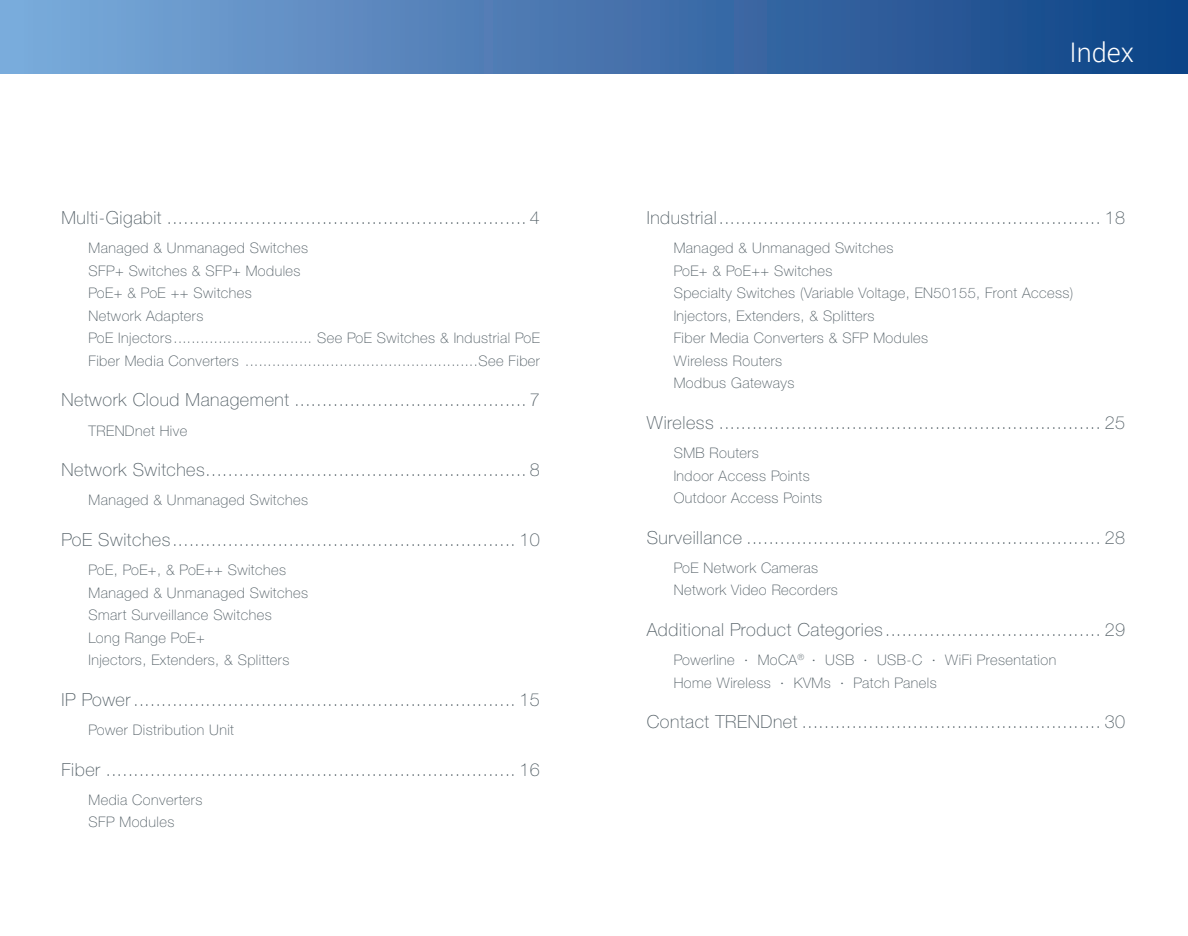
<style>
.page{position:relative;width:1188px;height:936px;background:#fff}
.page>*{position:absolute;margin:0;border:0;box-sizing:border-box;transform-origin:0 0}
.t1{font:300 27px "Roboto";color:#fff}
.t2{font:100 18px "Helvetica Neue LTW1 G";letter-spacing:.03em;color:#525e65}
.t3{font:100 14.55px/22.5px "Helvetica Neue LTW1 G";letter-spacing:.03em;color:#525e65}
</style>
<div class="page">
<div style="left:0;top:0;width:1188px;height:74px;background:linear-gradient(to right,#7eaada,#0f4184)"></div>
<p class="t2" style="left:62px;top:207px;width:480px">Multi-Gigabit ................................................................. 4</p>
<p class="t3" style="left:88px;top:236px;width:453px">Managed &amp; Unmanaged Switches<br>SFP+ Switches &amp; SFP+ Modules<br>PoE+ &amp; PoE ++ Switches<br>Network Adapters<br>PoE Injectors ............................... See PoE Switches &amp; Industrial PoE Fiber Media Converters ....................................................See Fiber</p>
<p class="t2" style="left:62px;top:389px;width:480px">Network Cloud Management .......................................... 7</p>
<p class="t3" style="left:88px;top:419px;width:100px">TRENDnet Hive</p>
<p class="t2" style="left:62px;top:459px;width:480px">Network Switches .......................................................... 8</p>
<p class="t3" style="left:88px;top:488px;width:221px">Managed &amp; Unmanaged Switches</p>
<p class="t2" style="left:62px;top:528px;width:480px">PoE Switches .............................................................. 10</p>
<p class="t3" style="left:88px;top:558px;width:221px">PoE, PoE+, &amp; PoE++ Switches<br>Managed &amp; Unmanaged Switches<br>Smart Surveillance Switches<br>Long Range PoE+<br>Injectors, Extenders, &amp; Splitters</p>
<p class="t2" style="left:62px;top:688px;width:480px">IP Power ..................................................................... 15</p>
<p class="t3" style="left:88px;top:718px;width:147px">Power Distribution Unit</p>
<p class="t2" style="left:62px;top:758px;width:480px">Fiber .......................................................................... 16</p>
<p class="t3" style="left:88px;top:788px;width:115px">Media Converters<br>SFP Modules</p>
<h1 class="t1" style="left:1070px;top:34px;width:66px">Index</h1>
<p class="t2" style="left:647px;top:207px;width:480px">Industrial ..................................................................... 18</p>
<p class="t3" style="left:674px;top:236px;width:401px">Managed &amp; Unmanaged Switches<br>PoE+ &amp; PoE++ Switches<br>Specialty Switches (Variable Voltage, EN50155, Front Access)<br>Injectors, Extenders, &amp; Splitters<br>Fiber Media Converters &amp; SFP Modules<br>Wireless Routers<br>Modbus Gateways</p>
<p class="t2" style="left:647px;top:411px;width:480px">Wireless ..................................................................... 25</p>
<p class="t3" style="left:674px;top:441px;width:150px">SMB Routers<br>Indoor Access Points<br>Outdoor Access Points</p>
<p class="t2" style="left:647px;top:526px;width:480px">Surveillance ................................................................ 28</p>
<p class="t3" style="left:674px;top:556px;width:166px">PoE Network Cameras<br>Network Video Recorders</p>
<p class="t2" style="left:647px;top:618px;width:480px">Additional Product Categories ....................................... 29</p>
<p class="t3" style="left:674px;top:648px;width:384px">Powerline · MoCA<sup>®</sup> · USB · USB-C · WiFi Presentation<br>Home Wireless · KVMs · Patch Panels</p>
<p class="t2" style="left:647px;top:711px;width:480px">Contact TRENDnet ...................................................... 30</p>
</div>
